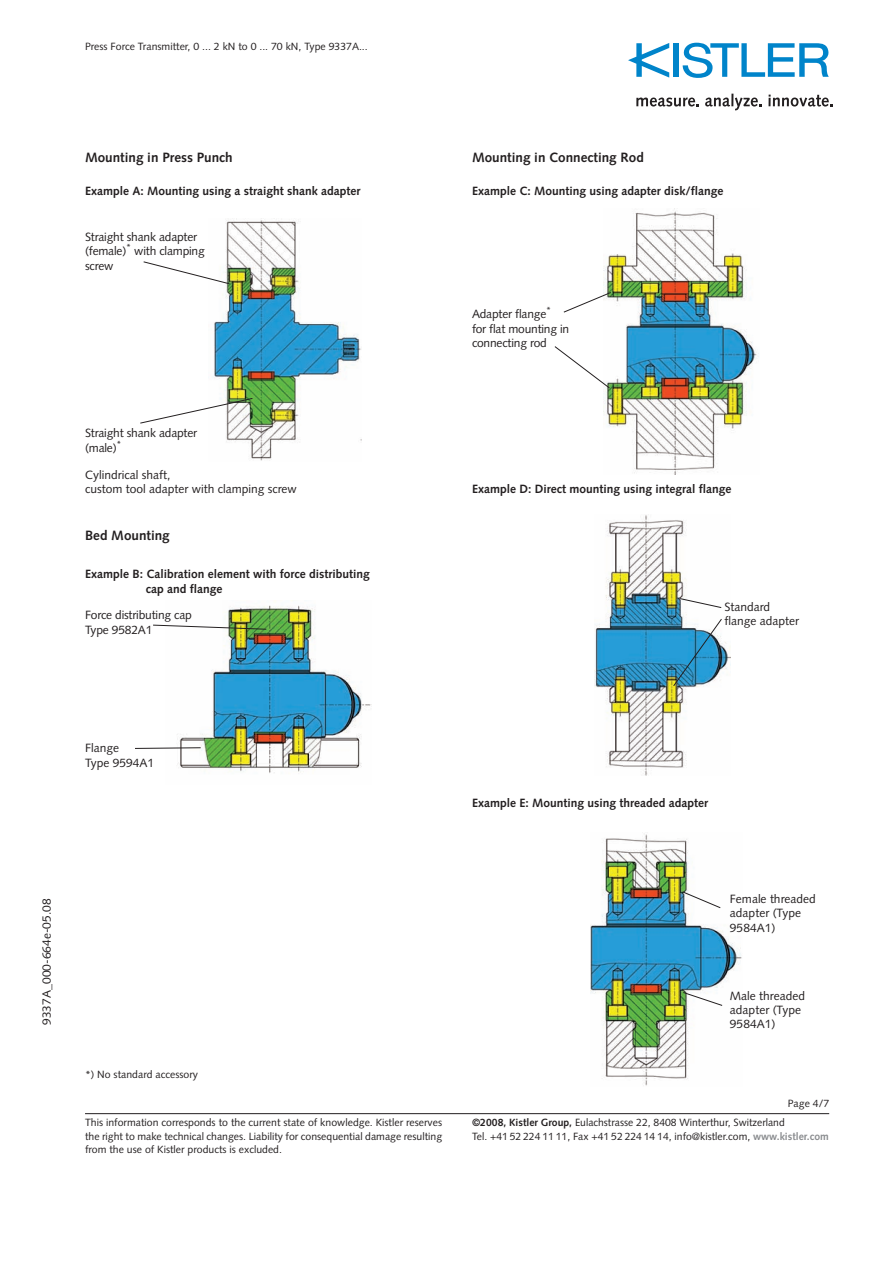
<style>
.page{position:relative;width:893px;height:1263px;background:#fff}
.page>*{position:absolute;margin:0;border:0;box-sizing:border-box;transform-origin:0 0}
.t1{font:700 13.5px "Syntax LT Std";color:#231f20}
.t2{font:12px/14.4px "Syntax LT Std";color:#231f20}
.t3{font:700 12px/14.4px "Syntax LT Std";color:#231f20}
.t4{font:10.5px/13.5px "Syntax LT Std";color:#231f20}
.s1{font-weight:700}
.s2{font-weight:700;color:#8a8c8f}
</style>
<div class="page">
<hr style="left:85px;top:1113px;width:744px;height:1px;background:#231f20">
<div style="left:673px;top:43px;width:6px;height:34px;background:#0084ca"></div>
<svg style="left:683px;top:43px;width:146px;height:35px"></svg>
<svg style="left:628px;top:43px;width:41px;height:35px"></svg>
<svg style="left:636px;top:98px;width:63px;height:9px"></svg>
<svg style="left:705px;top:94px;width:57px;height:16px"></svg>
<svg style="left:768px;top:95px;width:65px;height:12px"></svg>
<img style="left:591px;top:833px;width:151px;height:253px">
<img style="left:595px;top:515px;width:135px;height:260px">
<img style="left:603px;top:208px;width:156px;height:266px">
<img style="left:214px;top:219px;width:147px;height:242px">
<svg style="left:554px;top:346px;width:56px;height:43px"></svg>
<svg style="left:563px;top:292px;width:48px;height:21px"></svg>
<svg style="left:680px;top:598px;width:42px;height:10px"></svg>
<svg style="left:673px;top:618px;width:49px;height:68px"></svg>
<svg style="left:682px;top:891px;width:39px;height:17px"></svg>
<svg style="left:683px;top:992px;width:40px;height:14px"></svg>
<svg style="left:140px;top:398px;width:113px;height:26px"></svg>
<svg style="left:143px;top:261px;width:87px;height:23px"></svg>
<img style="left:177px;top:601px;width:194px;height:172px">
<svg style="left:135px;top:747px;width:66px;height:2px"></svg>
<svg style="left:153px;top:625px;width:114px;height:5px"></svg>
<p class="t4" style="left:85px;top:40px;width:284px">Press Force Transmitter, 0 ... 2 kN to 0 ... 70 kN, Type 9337A...</p>
<p class="t1" style="left:85px;top:150px;width:149px">Mounting in Press Punch</p>
<p class="t1" style="left:472px;top:150px;width:173px">Mounting in Connecting Rod</p>
<p class="t3" style="left:85px;top:184px;width:277px">Example A: Mounting using a straight shank adapter</p>
<p class="t2" style="left:85px;top:229px;width:121px">Straight shank adapter (female)<sup>*</sup> with clamping screw</p>
<p class="t2" style="left:85px;top:426px;width:114px">Straight shank adapter (male)<sup>*</sup></p>
<p class="t2" style="left:85px;top:467px;width:213px">Cylindrical shaft,<br>custom tool adapter with clamping screw</p>
<p class="t1" style="left:85px;top:528px;width:86px">Bed Mounting</p>
<p class="t3" style="left:146px;top:567px;width:226px;text-indent:-61px">Example B: Calibration element with force distributing cap and flange</p>
<p class="t2" style="left:85px;top:608px;width:108px">Force distributing cap<br>Type 9582A1</p>
<p class="t3" style="left:472px;top:184px;width:253px">Example C: Mounting using adapter disk/flange</p>
<p class="t2" style="left:472px;top:307px;width:99px">Adapter flange<sup>*<br></sup>for flat mounting in connecting rod</p>
<p class="t3" style="left:472px;top:482px;width:261px">Example D: Direct mounting using integral flange</p>
<p class="t2" style="left:724px;top:600px;width:76px">Standard flange adapter</p>
<p class="t2" style="left:85px;top:741px;width:71px">Flange<br>Type 9594A1</p>
<p class="t3" style="left:472px;top:796px;width:238px">Example E: Mounting using threaded adapter</p>
<p class="t2" style="left:39px;top:1025px;width:128px;rotate:-90deg">9337A_000-664e-05.08</p>
<p class="t4" style="left:85px;top:1068px;width:115px">*) No standard accessory</p>
<p class="t4" style="left:85px;top:1116px;width:359px;text-align:justify">This information corresponds to the current state of knowledge. Kistler reserves the right to make technical changes. Liability for consequential damage resulting from the use of Kistler products is excluded.</p>
<p class="t2" style="left:730px;top:891px;width:87px">Female threaded adapter (Type<br>9584A1)</p>
<p class="t2" style="left:730px;top:988px;width:77px">Male threaded adapter (Type<br>9584A1)</p>
<p class="t4" style="left:788px;top:1097px;width:43px">Page 4/7</p>
<p class="t4" style="left:472px;top:1116px;width:358px"><span class="s1">©2008, Kistler Group,</span> Eulachstrasse 22, 8408 Winterthur, Switzerland<br>Tel. +41 52 224 11 11, Fax +41 52 224 14 14, info@kistler.com, <span class="s2">www.kistler.com</span></p>
</div>
